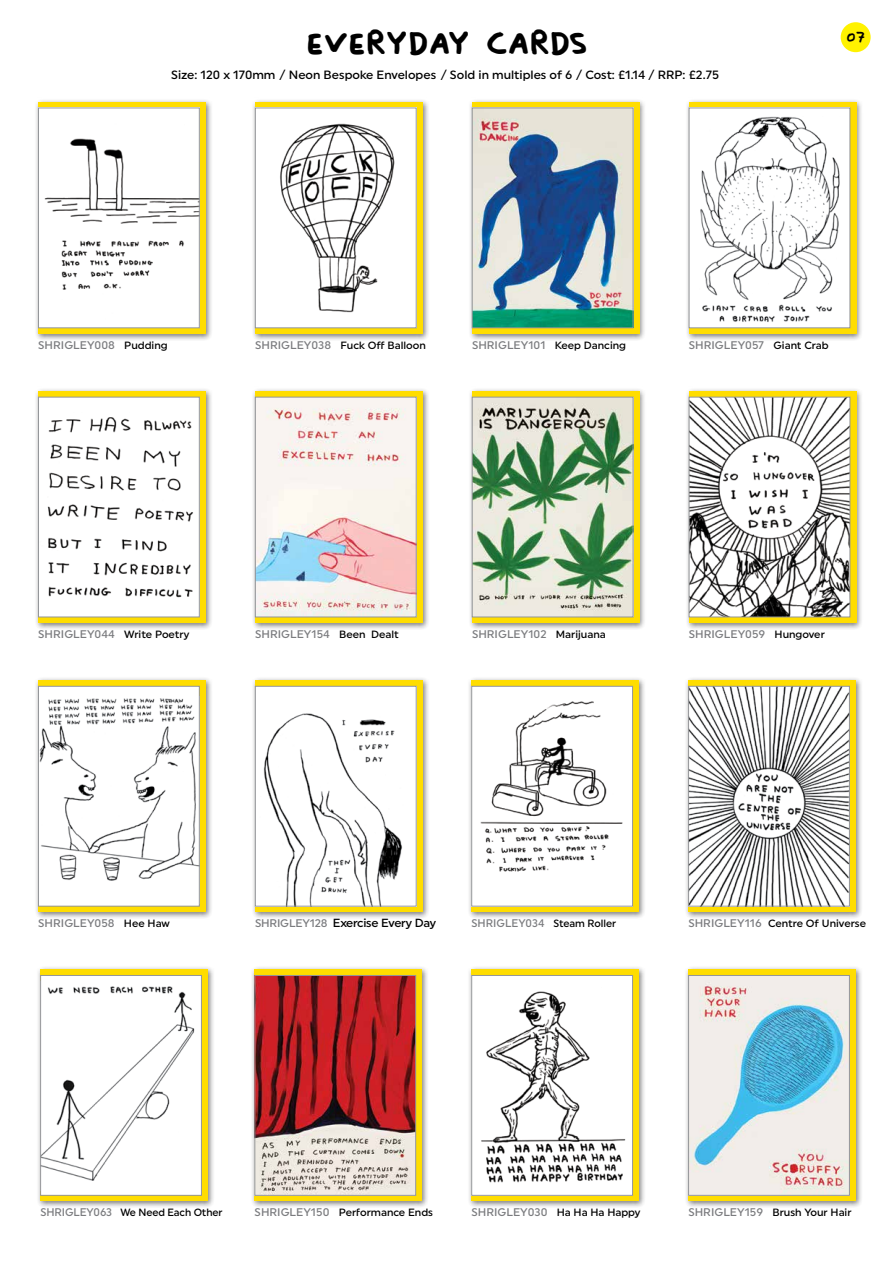
<style>
.page{position:relative;width:893px;height:1263px;background:#fff}
.page>*{position:absolute;margin:0;border:0;box-sizing:border-box;transform-origin:0 0}
.t1{font:45px "Shrigley";letter-spacing:-.04em;color:#000}
.t2{font:20.85px "Shrigley";color:#000}
.t3{font:500 12px "Uniform";color:#000}
.t4{font:500 11.85px "Uniform";letter-spacing:-.02em;color:#000}
.t5{font:500 11.1px "Uniform";color:#7b7c7f}
.t6{font:500 11.1px "Uniform";color:#7b7c7f;scale:.96 1}
.t7{font:500 10.5px "Uniform";color:#000}
.t8{font:500 10.5px "Uniform";color:#000;scale:.96 1}
.s1{font-size:10.5px;color:#000}
.s2{font-size:11.1px;color:#7b7c7f}
</style>
<div class="page">
<div style="left:685px;top:98px;width:179px;height:243px;background:#000;opacity:.51"></div>
<svg style="left:689px;top:102px;width:167px;height:232px;background:#f7d810"></svg>
<img style="left:691px;top:110px;width:157px;height:216px">
<div style="left:689px;top:108px;width:161px;height:220px;border:1px solid #939598"></div>
<div style="left:468px;top:387px;width:179px;height:243px;background:#000;opacity:.51"></div>
<svg style="left:472px;top:391px;width:167px;height:232px;background:#f5d711"></svg>
<img style="left:474px;top:399px;width:157px;height:216px">
<div style="left:472px;top:397px;width:161px;height:220px;border:1px solid #939598"></div>
<div style="left:251px;top:98px;width:179px;height:243px;background:#000;opacity:.51"></div>
<svg style="left:255px;top:102px;width:167px;height:232px;background:#f5d718"></svg>
<img style="left:257px;top:110px;width:157px;height:216px">
<div style="left:255px;top:108px;width:161px;height:220px;border:1px solid #939598"></div>
<div style="left:34px;top:98px;width:179px;height:243px;background:#000;opacity:.51"></div>
<div style="left:38px;top:102px;width:168px;height:232px;background:#fd0"></div>
<img style="left:40px;top:110px;width:158px;height:216px">
<div style="left:38px;top:108px;width:162px;height:220px;border:1px solid #939598"></div>
<div style="left:468px;top:98px;width:179px;height:243px;background:#000;opacity:.51"></div>
<svg style="left:472px;top:102px;width:167px;height:232px;background:#f4d716"></svg>
<img style="left:474px;top:110px;width:157px;height:216px">
<div style="left:472px;top:108px;width:161px;height:220px;border:1px solid #939598"></div>
<div style="left:34px;top:387px;width:179px;height:243px;background:#000;opacity:.51"></div>
<div style="left:38px;top:391px;width:168px;height:232px;background:#fd0"></div>
<img style="left:40px;top:399px;width:158px;height:216px">
<div style="left:38px;top:397px;width:162px;height:220px;border:1px solid #939598"></div>
<div style="left:34px;top:676px;width:179px;height:243px;background:#000;opacity:.51"></div>
<div style="left:38px;top:680px;width:168px;height:232px;background:#fd0"></div>
<div style="left:38px;top:686px;width:161px;height:220px;background:#fff"></div>
<img style="left:40px;top:698px;width:158px;height:183px">
<div style="left:38px;top:686px;width:162px;height:220px;border:1px solid #939598"></div>
<div style="left:251px;top:387px;width:179px;height:243px;background:#000;opacity:.51"></div>
<svg style="left:255px;top:391px;width:167px;height:232px;background:#f5d611"></svg>
<img style="left:257px;top:399px;width:157px;height:216px">
<div style="left:255px;top:397px;width:161px;height:220px;border:1px solid #939598"></div>
<div style="left:685px;top:387px;width:179px;height:243px;background:#000;opacity:.51"></div>
<svg style="left:689px;top:391px;width:167px;height:232px;background:#f7d70a"></svg>
<img style="left:691px;top:399px;width:157px;height:216px">
<div style="left:689px;top:397px;width:161px;height:220px;border:1px solid #939598"></div>
<div style="left:684px;top:676px;width:179px;height:243px;background:#000;opacity:.51"></div>
<div style="left:689px;top:680px;width:167px;height:232px;background:#fd0"></div>
<img style="left:690px;top:688px;width:158px;height:216px">
<div style="left:688px;top:686px;width:162px;height:220px;border:1px solid #939598"></div>
<div style="left:36px;top:965px;width:179px;height:243px;background:#000;opacity:.51"></div>
<div style="left:41px;top:969px;width:167px;height:232px;background:#fd0"></div>
<div style="left:41px;top:975px;width:160px;height:220px;background:#fff"></div>
<img style="left:42px;top:986px;width:153px;height:195px">
<div style="left:40px;top:975px;width:162px;height:220px;border:1px solid #939598"></div>
<div style="left:251px;top:676px;width:179px;height:243px;background:#000;opacity:.51"></div>
<svg style="left:255px;top:680px;width:167px;height:232px;background:#f5d716"></svg>
<img style="left:257px;top:688px;width:157px;height:216px">
<div style="left:255px;top:686px;width:161px;height:220px;border:1px solid #939598"></div>
<div style="left:467px;top:965px;width:179px;height:243px;background:#000;opacity:.51"></div>
<div style="left:472px;top:969px;width:167px;height:232px;background:#fd0"></div>
<img style="left:473px;top:977px;width:158px;height:216px">
<div style="left:471px;top:975px;width:162px;height:220px;border:1px solid #939598"></div>
<div style="left:684px;top:965px;width:179px;height:243px;background:#000;opacity:.51"></div>
<div style="left:689px;top:969px;width:167px;height:232px;background:#fd0"></div>
<img style="left:690px;top:977px;width:158px;height:216px">
<div style="left:688px;top:975px;width:162px;height:220px;border:1px solid #939598"></div>
<div style="left:251px;top:965px;width:178px;height:243px;background:#000;opacity:.51"></div>
<div style="left:255px;top:969px;width:167px;height:232px;background:#fd0"></div>
<img style="left:257px;top:977px;width:157px;height:216px">
<div style="left:255px;top:975px;width:161px;height:220px;border:1px solid #939598"></div>
<div style="left:467px;top:676px;width:179px;height:243px;background:#000;opacity:.51"></div>
<div style="left:472px;top:680px;width:167px;height:232px;background:#fd0"></div>
<img style="left:473px;top:688px;width:158px;height:216px">
<div style="left:471px;top:686px;width:162px;height:220px;border:1px solid #939598"></div>
<div style="left:841px;top:22px;width:30px;height:30px;background:#fff200;border-radius:50%"></div>
<h1 class="t1" style="left:305px;top:17px;width:285px">EVERYDAY CARDS</h1>
<p class="t3" style="left:171px;top:68px;width:549px">Size: 120 x 170mm / Neon Bespoke Envelopes / Sold in multiples of 6 / Cost: £1.14 / RRP: £2.75</p>
<h2 class="t2" style="left:846px;top:26px;width:21px">07</h2>
<p class="t5" style="left:38px;top:338px;width:131px">SHRIGLEY008 <span class="s1">Pudding</span></p>
<p class="t7" style="left:255px;top:339px;width:172px"><span class="s2">SHRIGLEY038</span> Fuck Off Balloon</p>
<p class="t5" style="left:472px;top:338px;width:156px">SHRIGLEY101 <span class="s1">Keep Dancing</span></p>
<p class="t5" style="left:689px;top:338px;width:141px">SHRIGLEY057 <span class="s1">Giant Crab</span></p>
<p class="t5" style="left:38px;top:627px;width:153px">SHRIGLEY044 <span class="s1">Write Poetry</span></p>
<p class="t5" style="left:255px;top:627px;width:145px">SHRIGLEY154 <span class="s1">Been Dealt</span></p>
<p class="t5" style="left:689px;top:627px;width:138px">SHRIGLEY059 <span class="s1">Hungover</span></p>
<p class="t5" style="left:472px;top:627px;width:135px">SHRIGLEY102 <span class="s1">Marijuana</span></p>
<p class="t5" style="left:38px;top:916px;width:133px">SHRIGLEY058 <span class="s1">Hee Haw</span></p>
<p class="t4" style="left:255px;top:916px;width:182px"><span class="s2">SHRIGLEY128</span> Exercise Every Day</p>
<p class="t6" style="left:471px;top:916px;width:152px">SHRIGLEY034 <span class="s1">Steam Roller</span></p>
<p class="t7" style="left:688px;top:917px;width:179px"><span class="s2">SHRIGLEY116</span> Centre Of Universe</p>
<p class="t8" style="left:40px;top:1206px;width:191px"><span class="s2">SHRIGLEY063</span> We Need Each Other</p>
<p class="t7" style="left:255px;top:1206px;width:180px"><span class="s2">SHRIGLEY150</span> Performance Ends</p>
<p class="t5" style="left:471px;top:1206px;width:171px">SHRIGLEY030 <span class="s1">Ha Ha Ha Happy</span></p>
<p class="t7" style="left:688px;top:1206px;width:165px"><span class="s2">SHRIGLEY159</span> Brush Your Hair</p>
</div>
